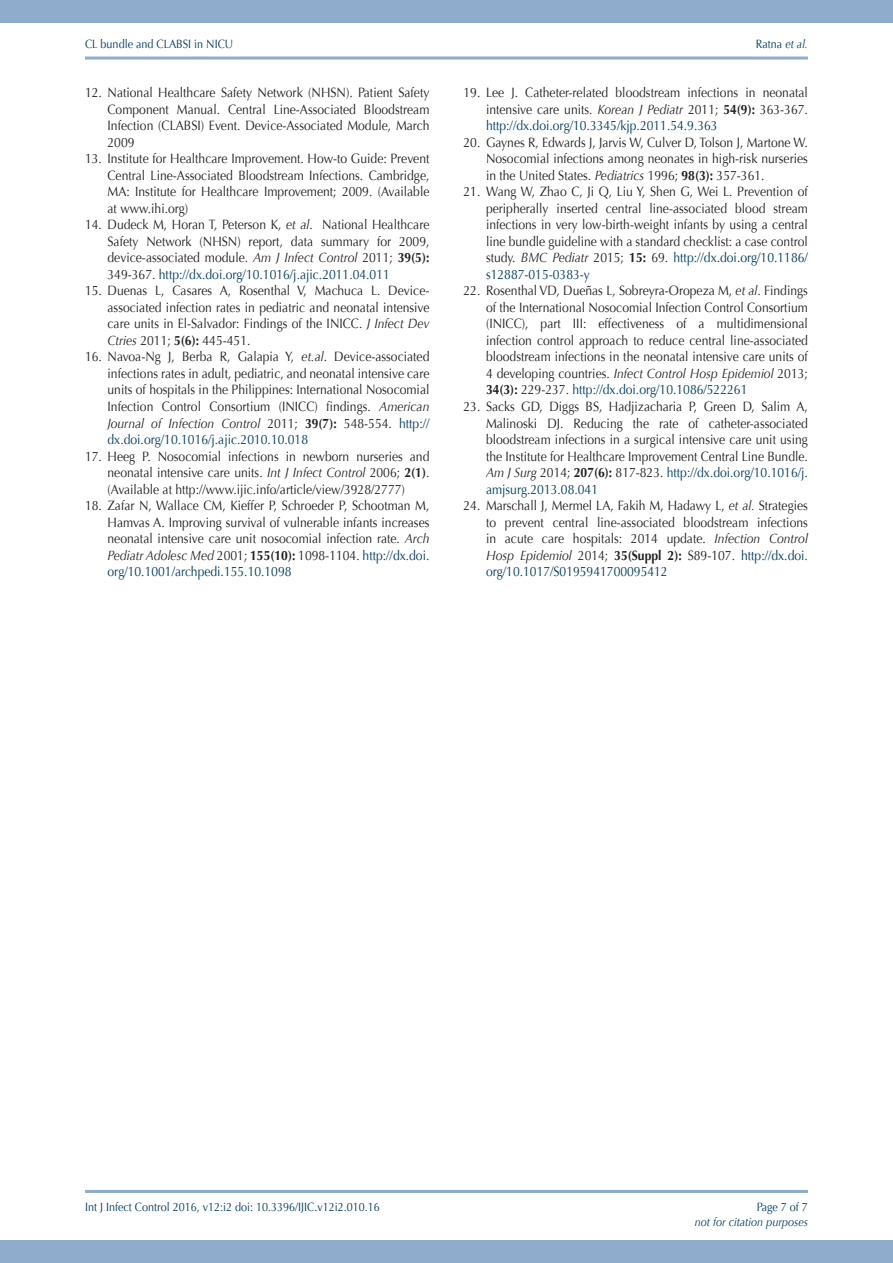
<style>
.page{position:relative;width:893px;height:1263px;background:#fff}
.page>*{position:absolute;margin:0;border:0;box-sizing:border-box;transform-origin:0 0}
.t1{font:13.5px/16.5px "Optima";color:#231f20;text-align:justify;scale:.9 1}
.t2{font:12px "Optima";color:#003c5f;scale:.9 1}
.t3{font:italic 12px "Optima";color:#003c5f;scale:.9 1}
.s1{font-style:italic}
.s2{font-weight:700}
.s3{color:#003c5f}
</style>
<div class="page">
<div style="left:0;top:0;width:893px;height:23px;background:#8faccc"></div>
<div style="left:0;top:1240px;width:893px;height:23px;background:#8faccc"></div>
<hr style="left:85px;top:1190px;width:723px;height:3px;background:#8faccc">
<hr style="left:85px;top:57px;width:723px;height:3px;background:#8faccc">
<p class="t2" style="left:85px;top:37px;width:166px">CL bundle and CLABSI in NICU</p>
<p class="t2" style="left:756px;top:37px;width:59px">Ratna <span class="s1">et al.</span></p>
<p class="t1" style="left:108px;top:85px;width:359px;text-indent:-22px">12. National Healthcare Safety Network (NHSN). Patient Safety Component Manual. Central Line-Associated Bloodstream Infection (CLABSI) Event. Device-Associated Module, March 2009</p>
<p class="t1" style="left:108px;top:151px;width:359px;text-indent:-22px">13. Institute for Healthcare Improvement. How-to Guide: Prevent Central Line-Associated Bloodstream Infections. Cambridge, MA: Institute for Healthcare Improvement; 2009. (Available at www.ihi.org)</p>
<p class="t1" style="left:108px;top:217px;width:359px;text-indent:-22px">14. Dudeck M, Horan T, Peterson K, <span class="s1">et al</span>. National Healthcare Safety Network (NHSN) report, data summary for 2009, device-associated module. <span class="s1">Am J Infect Control</span> 2011; <span class="s2">39(5):<br></span>349-367. <span class="s3">http://dx.doi.org/10.1016/j.ajic.2011.04.011</span></p>
<p class="t1" style="left:108px;top:283px;width:359px;text-indent:-22px">15. Duenas L, Casares A, Rosenthal V, Machuca L. Device&shy;associated infection rates in pediatric and neonatal intensive care units in El-Salvador: Findings of the INICC. <span class="s1">J Infect Dev Ctries</span> 2011; <span class="s2">5(6):</span> 445-451.</p>
<p class="t1" style="left:108px;top:349px;width:359px;text-indent:-22px">16. Navoa-Ng J, Berba R, Galapia Y, <span class="s1">et.al</span>. Device-associated infections rates in adult, pediatric, and neonatal intensive care units of hospitals in the Philippines: International Nosocomial Infection Control Consortium (INICC) findings. <span class="s1">American Journal of Infection Control</span> 2011; <span class="s2">39(7):</span> 548-554. <span class="s3">http:// dx.doi.org/10.1016/j.ajic.2010.10.018</span></p>
<p class="t1" style="left:108px;top:448px;width:359px;text-indent:-22px">17. Heeg P. Nosocomial infections in newborn nurseries and neonatal intensive care units. <span class="s1">Int J Infect Control</span> 2006; <span class="s2">2(1)</span>. (Available at http://www.ijic.info/article/view/3928/2777)</p>
<p class="t1" style="left:108px;top:497px;width:359px;text-indent:-22px">18. Zafar N, Wallace CM, Kieffer P, Schroeder P, Schootman M, Hamvas A. Improving survival of vulnerable infants increases neonatal intensive care unit nosocomial infection rate. <span class="s1">Arch Pediatr Adolesc Med</span> 2001; <span class="s2">155(10):</span> 1098-1104. <span class="s3">http://dx.doi. org/10.1001/archpedi.155.10.1098</span></p>
<p class="t1" style="left:486px;top:85px;width:359px;text-indent:-22px">19. Lee J. Catheter-related bloodstream infections in neonatal intensive care units. <span class="s1">Korean J Pediatr</span> 2011; <span class="s2">54(9):</span> 363-367. <span class="s3">http://dx.doi.org/10.3345/kjp.2011.54.9.363</span></p>
<p class="t1" style="left:486px;top:134px;width:359px;text-indent:-22px">20. Gaynes R, Edwards J, Jarvis W, Culver D, Tolson J, Martone W.<br>Nosocomial infections among neonates in high-risk nurseries in the United States. <span class="s1">Pediatrics</span> 1996; <span class="s2">98(3):</span> 357-361.</p>
<p class="t1" style="left:486px;top:184px;width:359px;text-indent:-22px">21. Wang W, Zhao C, Ji Q, Liu Y, Shen G, Wei L. Prevention of peripherally inserted central line-associated blood stream infections in very low-birth-weight infants by using a central line bundle guideline with a standard checklist: a case control study. <span class="s1">BMC Pediatr</span> 2015; <span class="s2">15:</span> 69. <span class="s3">http://dx.doi.org/10.1186/ s12887-015-0383-y</span></p>
<p class="t1" style="left:486px;top:283px;width:359px;text-indent:-22px">22. Rosenthal VD, Dueñas L, Sobreyra-Oropeza M, <span class="s1">et al</span>. Findings of the International Nosocomial Infection Control Consortium (INICC), part III: effectiveness of a multidimensional infection control approach to reduce central line-associated bloodstream infections in the neonatal intensive care units of 4 developing countries. <span class="s1">Infect Control Hosp Epidemiol</span> 2013; <span class="s2">34(3):</span> 229-237. <span class="s3">http://dx.doi.org/10.1086/522261</span></p>
<p class="t1" style="left:486px;top:398px;width:359px;text-indent:-22px">23. Sacks GD, Diggs BS, Hadjizacharia P, Green D, Salim A, Malinoski DJ. Reducing the rate of catheter-associated bloodstream infections in a surgical intensive care unit using the Institute for Healthcare Improvement Central Line Bundle.<br><span class="s1">Am J Surg</span> 2014; <span class="s2">207(6):</span> 817-823. <span class="s3">http://dx.doi.org/10.1016/j. amjsurg.2013.08.041</span></p>
<p class="t1" style="left:486px;top:497px;width:359px;text-indent:-22px">24. Marschall J, Mermel LA, Fakih M, Hadawy L, <span class="s1">et al.</span> Strategies to prevent central line-associated bloodstream infections in acute care hospitals: 2014 update. <span class="s1">Infection Control Hosp Epidemiol</span> 2014; <span class="s2">35(Suppl 2):</span> S89-107. <span class="s3">http://dx.doi. org/10.1017/S0195941700095412</span></p>
<p class="t2" style="left:85px;top:1200px;width:329px">Int J Infect Control 2016, v12:i2 doi: 10.3396/IJIC.v12i2.010.16</p>
<p class="t2" style="left:757px;top:1200px;width:58px">Page 7 of 7</p>
<p class="t3" style="left:695px;top:1215px;width:127px">not for citation purposes</p>
</div>
